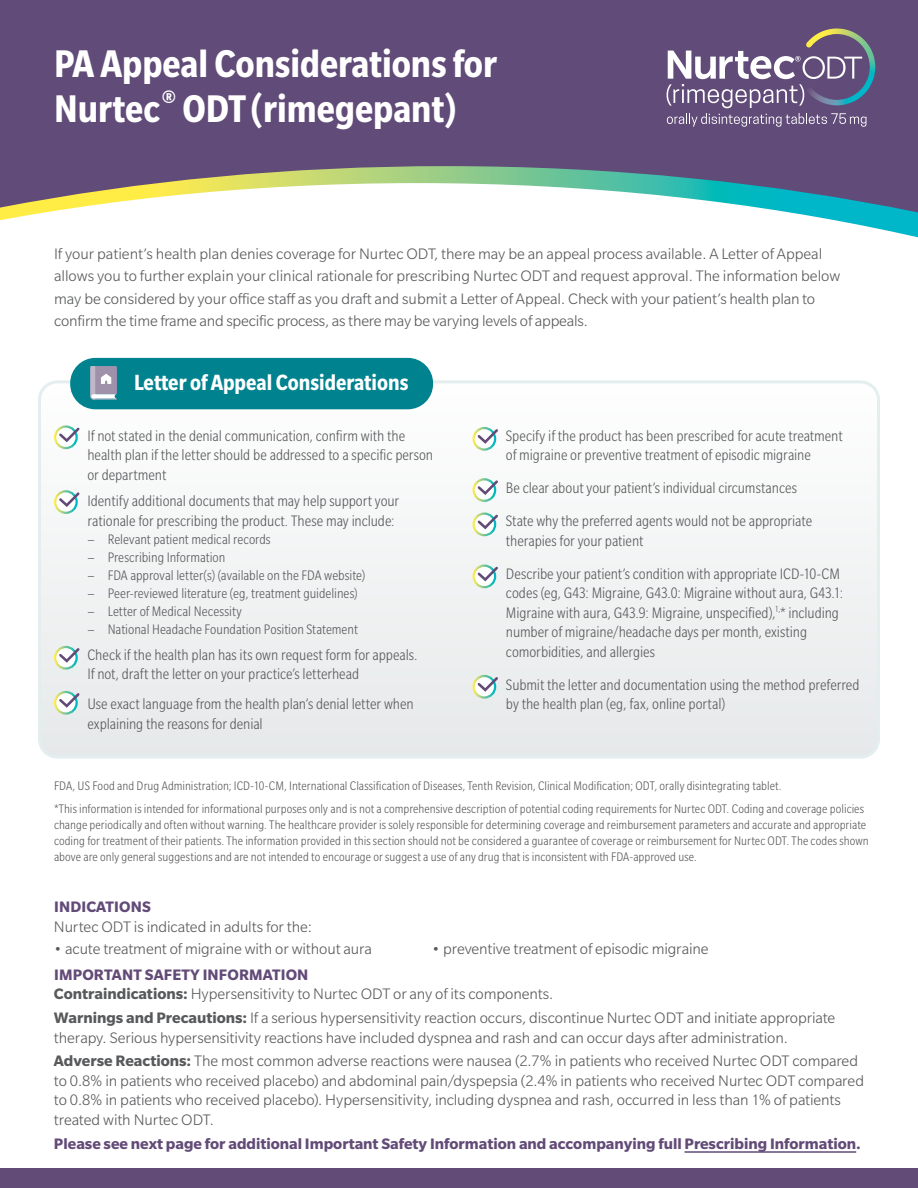
<style>
.page{position:relative;width:918px;height:1188px;background:#fff}
.page>*{position:absolute;margin:0;border:0;box-sizing:border-box;transform-origin:0 0}
.t1{font:700 condensed 42px/45px "Slate Pro";color:#fff}
.t2{font:700 condensed 24px "Slate Pro";color:#fff}
.t3{font:300 16.5px/19.5px "Slate Pro";letter-spacing:-.005em;color:#58595b}
.t4{font:300 condensed 16.5px/19.5px "Slate Pro";letter-spacing:-.005em;color:#58595b}
.t5{font:700 16.5px "Slate Pro";color:#634b78}
.t6{font:300 condensed 15px "Slate Pro";color:#58595b}
.t7{font:300 condensed 13.5px/16.2px "Slate Pro";letter-spacing:.005em;color:#58595b}
.s1{font-stretch:normal}
.s2{font-weight:700;color:#634b78}
.s3{font-weight:700}
</style>
<div class="page">
<div style="left:0;top:1169px;width:918px;height:19px;background:#634b78"></div>
<div style="left:0;top:0;width:918px;height:166px;background:#614b78"></div>
<svg style="left:0;top:166px;width:918px;height:17px;background:#76817e"></svg>
<svg style="left:0;top:183px;width:918px;height:55px"></svg>
<svg style="left:667px;top:28px;width:208px;height:99px;background:#7a6b8d"></svg>
<div style="left:39px;top:382px;width:840px;height:375px;background:#f2f3f4;border-radius:18px"></div>
<div style="left:38px;top:380px;width:842px;height:379px;border:3px solid #e4eeef;border-radius:18px"></div>
<div style="left:70px;top:358px;width:363px;height:51px;background:#00838f;border-radius:25px"></div>
<hr style="left:685px;top:1151px;width:171px;height:2px;background:#634b78">
<svg style="left:55px;top:427px;width:22px;height:21px"></svg>
<div style="left:54px;top:425px;width:24px;height:24px;border:2px solid #fff;border-radius:50%"></div>
<svg style="left:59px;top:428px;width:21px;height:14px"></svg>
<svg style="left:474px;top:428px;width:21px;height:22px"></svg>
<div style="left:473px;top:427px;width:23px;height:24px;border:2px solid #fff;border-radius:50%"></div>
<svg style="left:478px;top:429px;width:20px;height:15px"></svg>
<svg style="left:55px;top:491px;width:22px;height:22px"></svg>
<div style="left:54px;top:490px;width:24px;height:24px;border:2px solid #fff;border-radius:50%"></div>
<svg style="left:59px;top:492px;width:21px;height:15px"></svg>
<svg style="left:55px;top:647px;width:22px;height:22px"></svg>
<div style="left:54px;top:646px;width:24px;height:24px;border:2px solid #fff;border-radius:50%"></div>
<svg style="left:59px;top:648px;width:21px;height:15px"></svg>
<svg style="left:55px;top:692px;width:22px;height:22px"></svg>
<div style="left:54px;top:691px;width:24px;height:24px;border:2px solid #fff;border-radius:50%"></div>
<svg style="left:59px;top:693px;width:21px;height:15px"></svg>
<svg style="left:474px;top:479px;width:21px;height:22px"></svg>
<div style="left:473px;top:478px;width:23px;height:24px;border:2px solid #fff;border-radius:50%"></div>
<svg style="left:478px;top:480px;width:20px;height:15px"></svg>
<svg style="left:474px;top:514px;width:21px;height:21px"></svg>
<div style="left:473px;top:513px;width:23px;height:23px;border:2px solid #fff;border-radius:50%"></div>
<svg style="left:478px;top:515px;width:20px;height:14px"></svg>
<svg style="left:474px;top:566px;width:21px;height:21px"></svg>
<div style="left:473px;top:565px;width:23px;height:23px;border:2px solid #fff;border-radius:50%"></div>
<svg style="left:478px;top:567px;width:20px;height:14px"></svg>
<svg style="left:474px;top:676px;width:21px;height:21px"></svg>
<div style="left:473px;top:675px;width:23px;height:24px;border:2px solid #fff;border-radius:50%"></div>
<svg style="left:478px;top:677px;width:20px;height:15px"></svg>
<svg style="left:90px;top:366px;width:27px;height:34px"></svg>
<h1 class="t1" style="left:54px;top:41px;width:445px">PA Appeal Considerations for<br>Nurtec<sup>®</sup> ODT (rimegepant)</h1>
<p class="t3" style="left:54px;top:242px;width:788px;line-height:22.5px">If your patient’s health plan denies coverage for Nurtec ODT, there may be an appeal process available. A Letter of Appeal allows you to further explain your clinical rationale for prescribing Nurtec ODT and request approval. The information below may be considered by your office staff as you draft and submit a Letter of Appeal. Check with your patient’s health plan to confirm the time frame and specific process, as there may be varying levels of appeals.</p>
<h2 class="t2" style="left:134px;top:370px;width:276px">Letter of Appeal Considerations</h2>
<p class="t4" style="left:87px;top:426px;width:347px;text-indent:-20px">• If not stated in the denial communication, confirm with the health plan if the letter should be addressed to a specific person or department</p>
<p class="t4" style="left:67px;top:491px;width:333px;text-align:right">• Identify additional documents that may help support your rationale for prescribing the product. These may include:</p>
<p class="t6" style="left:87px;top:531px;width:185px"><span class="s1">–</span> Relevant patient medical records</p>
<p class="t6" style="left:87px;top:549px;width:139px"><span class="s1">–</span> Prescribing Information</p>
<p class="t6" style="left:87px;top:567px;width:279px"><span class="s1">–</span> FDA approval letter(s) (available on the FDA website)</p>
<p class="t6" style="left:87px;top:585px;width:272px"><span class="s1">–</span> Peer-reviewed literature (eg, treatment guidelines)</p>
<p class="t6" style="left:87px;top:603px;width:156px"><span class="s1">–</span> Letter of Medical Necessity</p>
<p class="t6" style="left:87px;top:621px;width:272px"><span class="s1">–</span> National Headache Foundation Position Statement</p>
<p class="t4" style="left:87px;top:645px;width:332px;text-indent:-20px">• Check if the health plan has its own request form for appeals.<br>If not, draft the letter on your practice’s letterhead</p>
<p class="t4" style="left:87px;top:694px;width:328px;text-indent:-20px">• Use exact language from the health plan’s denial letter when explaining the reasons for denial</p>
<p class="t4" style="left:506px;top:426px;width:338px;text-indent:-20px">• Specify if the product has been prescribed for acute treatment of migraine or preventive treatment of episodic migraine</p>
<p class="t4" style="left:486px;top:478px;width:313px">• Be clear about your patient’s individual circumstances</p>
<p class="t4" style="left:506px;top:511px;width:308px;text-indent:-20px">• State why the preferred agents would not be appropriate therapies for your patient</p>
<p class="t4" style="left:506px;top:564px;width:339px;text-indent:-20px">• Describe your patient’s condition with appropriate ICD-10-CM codes (eg, G43: Migraine, G43.0: Migraine without aura, G43.1:<br>Migraine with aura, G43.9: Migraine, unspecified),<sup>1,</sup>* including number of migraine/headache days per month, existing comorbidities, and allergies</p>
<p class="t4" style="left:506px;top:675px;width:355px;text-indent:-20px">• Submit the letter and documentation using the method preferred by the health plan (eg, fax, online portal)</p>
<p class="t7" style="left:54px;top:774px;width:812px;line-height:23px">FDA, US Food and Drug Administration; ICD-10-CM, International Classification of Diseases, Tenth Revision, Clinical Modification; ODT, orally disintegrating tablet.<br>*This information is intended for informational purposes only and is not a comprehensive description of potential coding requirements for Nurtec ODT. Coding and coverage policies</p>
<p class="t7" style="left:54px;top:816px;width:816px">change periodically and often without warning. The healthcare provider is solely responsible for determining coverage and reimbursement parameters and accurate and appropriate coding for treatment of their patients. The information provided in this section should not be considered a guarantee of coverage or reimbursement for Nurtec ODT. The codes shown above are only general suggestions and are not intended to encourage or suggest a use of any drug that is inconsistent with FDA-approved use.</p>
<p class="t5" style="left:54px;top:898px;width:98px">INDICATIONS</p>
<p class="t3" style="left:54px;top:917px;width:259px">Nurtec ODT is indicated in adults for the:</p>
<p class="t3" style="left:54px;top:938px;width:319px">• acute treatment of migraine with or without aura</p>
<p class="t3" style="left:432px;top:938px;width:278px">• preventive treatment of episodic migraine</p>
<p class="t3" style="left:54px;top:965px;width:501px"><span class="s2">IMPORTANT SAFETY INFORMATION<br></span><span class="s3">Contraindications:</span> Hypersensitivity to Nurtec ODT or any of its components.</p>
<p class="t3" style="left:54px;top:1008px;width:783px"><span class="s3">Warnings and Precautions:</span> If a serious hypersensitivity reaction occurs, discontinue Nurtec ODT and initiate appropriate therapy. Serious hypersensitivity reactions have included dyspnea and rash and can occur days after administration.</p>
<p class="t3" style="left:54px;top:1051px;width:812px"><span class="s3">Adverse Reactions:</span> The most common adverse reactions were nausea (2.7% in patients who received Nurtec ODT compared to 0.8% in patients who received placebo) and abdominal pain/dyspepsia (2.4% in patients who received Nurtec ODT compared to 0.8% in patients who received placebo). Hypersensitivity, including dyspnea and rash, occurred in less than 1% of patients treated with Nurtec ODT.</p>
<p class="t5" style="left:54px;top:1135px;width:808px">Please see next page for additional Important Safety Information and accompanying full Prescribing Information.</p>
</div>
